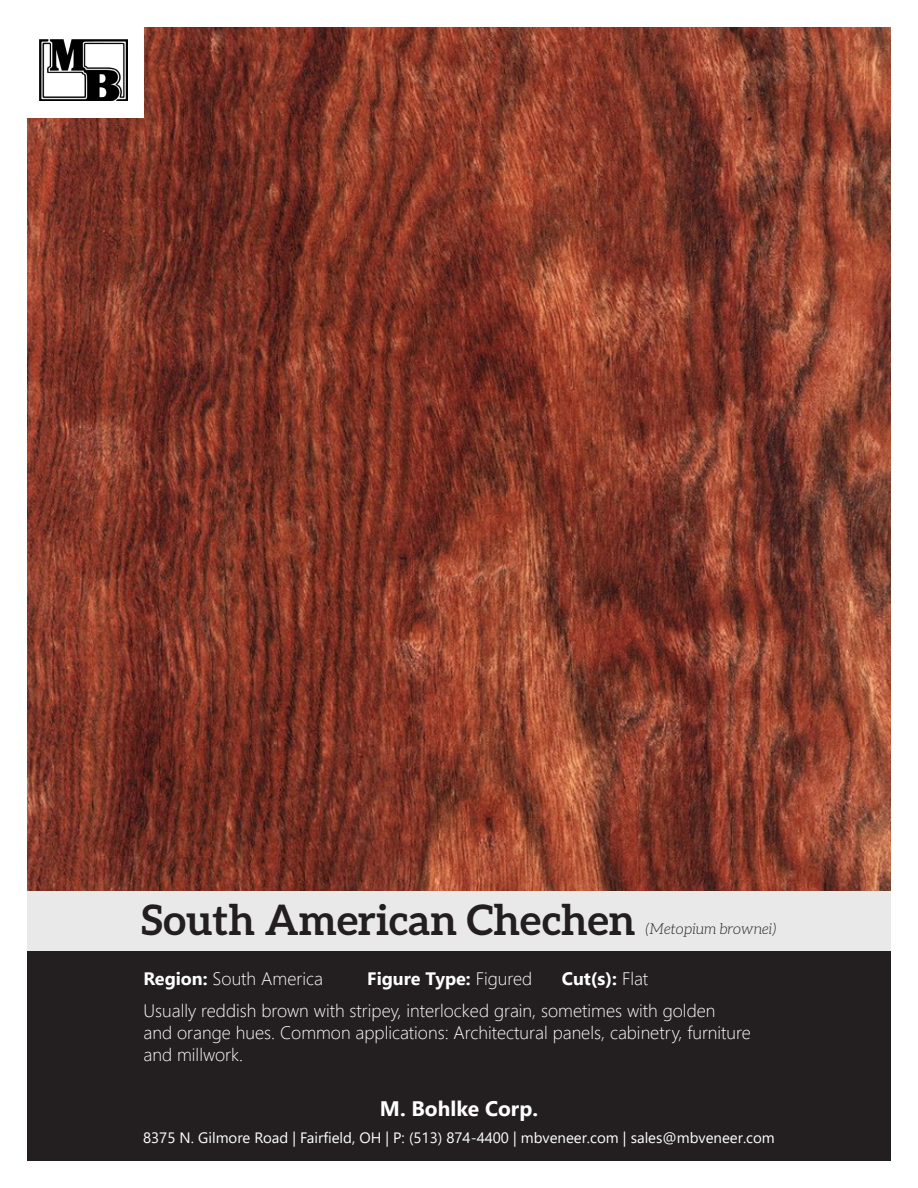
<style>
.page{position:relative;width:918px;height:1188px;background:#fff}
.page>*{position:absolute;margin:0;border:0;box-sizing:border-box;transform-origin:0 0}
.t1{font:700 42px "Aleo";color:#231f20}
.t2{font:700 21px "Segoe UI";color:#fff}
.t3{font:300 18px/32.1px "Segoe UI";color:#fff}
.t4{font:700 18px "Segoe UI";color:#fff}
.t5{font:15px "Segoe UI";color:#fff}
.t6{font:italic 300 15px "Aleo";color:#231f20}
.s1{font-weight:700}
.s2{font-weight:300}
</style>
<div class="page">
<div style="left:27px;top:891px;width:864px;height:61px;background:#e9e9e9"></div>
<img style="left:27px;top:27px;width:864px;height:864px">
<div style="left:27px;top:0;width:117px;height:118px;background:#fff"></div>
<img style="left:39px;top:39px;width:88px;height:61px">
<div style="left:27px;top:952px;width:864px;height:209px;background:#231f20"></div>
<p class="t1" style="left:142px;top:896px;width:496px">South American Chechen</p>
<p class="t6" style="left:645px;top:920px;width:133px">(Metopium brownei)</p>
<p class="t3" style="left:144px;top:961px;width:573px;text-indent:418px"><span class="s1">Cut(s):</span> Flat<br>Usually reddish brown with stripey, interlocked grain, sometimes with golden</p>
<p class="t3" style="left:144px;top:1020px;width:609px;line-height:21.6px">and orange hues. Common applications: Architectural panels, cabinetry, furniture and millwork.</p>
<p class="t2" style="left:380px;top:1089px;width:160px">M. Bohlke Corp.</p>
<p class="t5" style="left:143px;top:1124px;width:633px">8375 N. Gilmore Road | Fairfield, OH | P: (513) 874-4400 | mbveneer.com | sales@mbveneer.com</p>
<p class="t3" style="left:144px;top:961px;width:181px"><span class="s1">Region:</span> South America</p>
<p class="t4" style="left:367px;top:962px;width:166px">Figure Type: <span class="s2">Figured</span></p>
</div>
